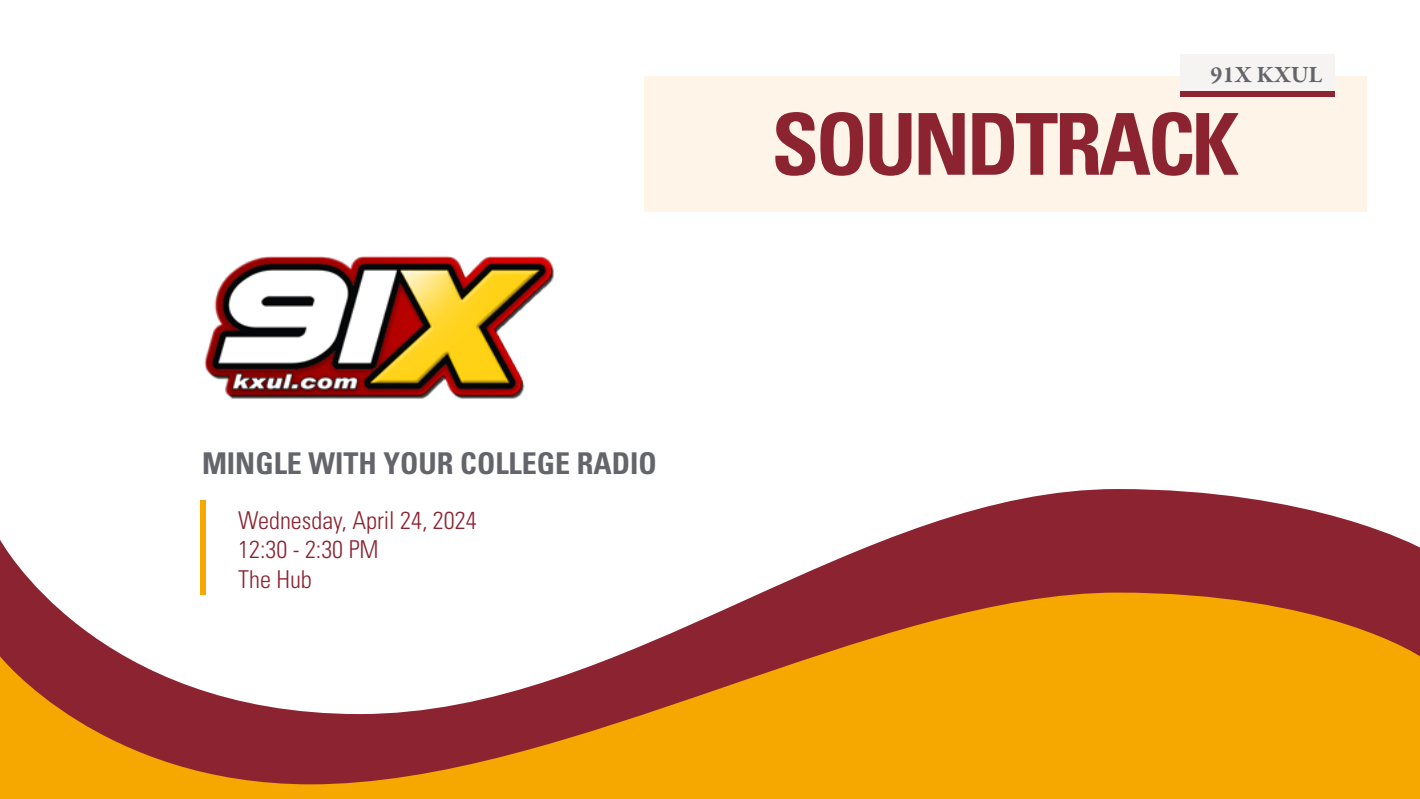
<style>
.page{position:relative;width:1420px;height:799px;background:#fff}
.page>*{position:absolute;margin:0;border:0;box-sizing:border-box;transform-origin:0 0}
.t1{font:700 condensed 85.4px "Univers LT Std";letter-spacing:-.04em;color:#8c2331}
.t2{font:700 condensed 30px "Univers LT Std";color:#64656a}
.t3{font:300 condensed 24.6px/29.4px "Univers LT Std";color:#8c2331}
.t4{font:700 23.8px "Garamond Premr Pro";color:#64656a}
</style>
<div class="page">
<svg style="left:0;top:489px;width:1420px;height:103px"></svg>
<svg style="left:0;top:592px;width:1420px;height:207px;fill:#f6a800"></svg>
<div style="left:644px;top:76px;width:723px;height:136px;background:#fff4e8"></div>
<div style="left:1180px;top:55px;width:154px;height:38px;background:#f6f3f3"></div>
<div style="left:1180px;top:91px;width:154px;height:6px;background:#8d2431"></div>
<img style="left:204px;top:256px;width:350px;height:143px">
<div style="left:200px;top:500px;width:6px;height:95px;background:#f6a800"></div>
<p class="t2" style="left:202px;top:445px;width:456px">MINGLE WITH YOUR COLLEGE RADIO</p>
<p class="t3" style="left:238px;top:505px;width:240px">Wednesday, April 24, 2024</p>
<p class="t3" style="left:238px;top:535px;width:142px">12:30 - 2:30 PM<br>The Hub</p>
<p class="t4" style="left:1211px;top:59px;width:114px">91X KXUL</p>
<p class="t1" style="left:772px;top:92px;width:469px">SOUNDTRACK</p>
</div>
